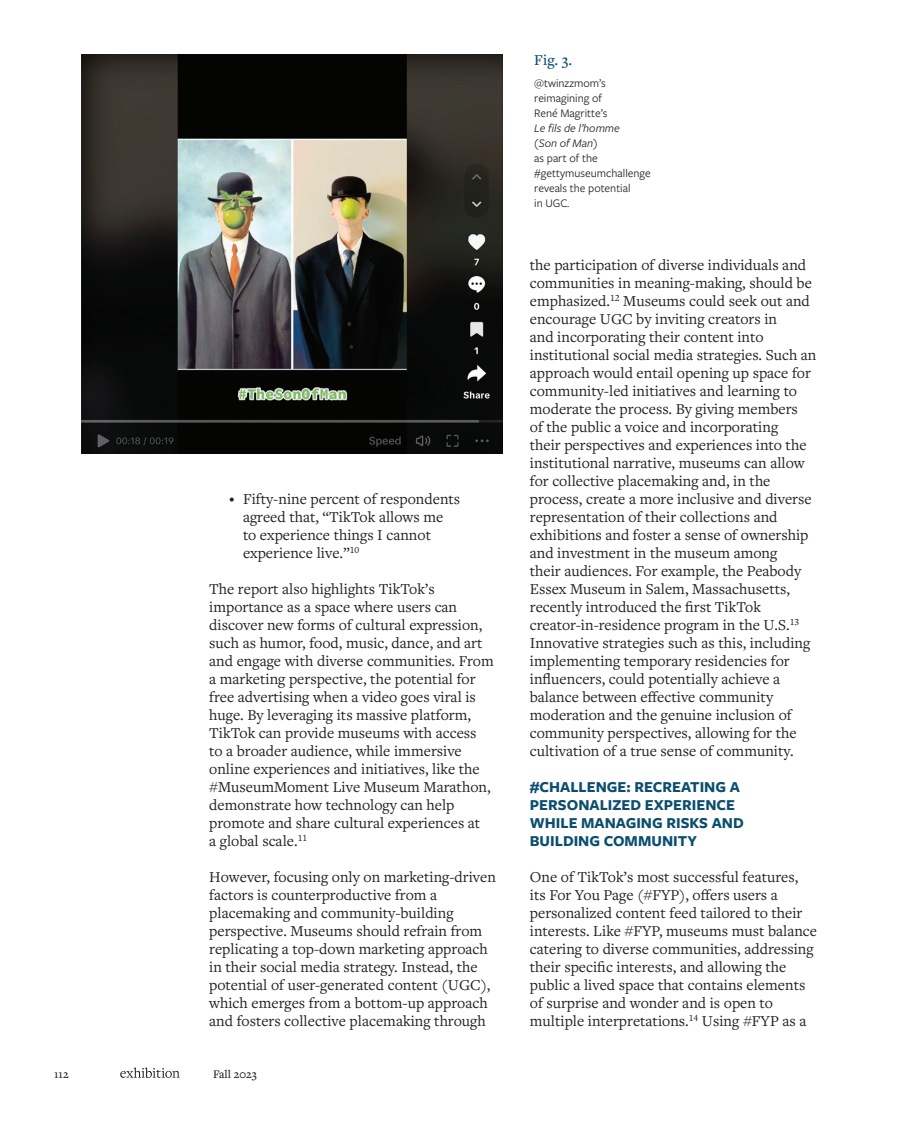
<style>
.page{position:relative;width:918px;height:1134px;background:#fff}
.page>*{position:absolute;margin:0;border:0;box-sizing:border-box;transform-origin:0 0}
.t1{font:15.75px/18px "Freight Text Pro";color:#231f20}
.t2{font:700 15.75px/18px "Freight Sans Pro";color:#0b4e6e}
.t3{font:500 15.75px "Freight Text Pro";color:#0b4e6e}
.t4{font:12px/15px "Freight Sans Pro";color:#231f20}
.t5{font:italic 12px/15px "Freight Sans Pro";color:#231f20}
.t6{font:500 12px "Freight Text Pro";color:#231f20}
.s1{font-size:10.5px}
</style>
<div class="page">
<svg style="left:120px;top:1067px;width:60px;height:11px"></svg>
<img style="left:81px;top:54px;width:422px;height:400px">
<p class="t1" style="left:243px;top:489px;width:219px;text-indent:-14px"><span class="s1">•</span> Fifty-nine percent of respondents agreed that, “TikTok allows me to experience things I cannot experience live.”<sup>10</sup></p>
<p class="t1" style="left:209px;top:579px;width:286px">The report also highlights TikTok’s importance as a space where users can discover new forms of cultural expression, such as humor, food, music, dance, and art and engage with diverse communities. From a marketing perspective, the potential for free advertising when a video goes viral is huge. By leveraging its massive platform, TikTok can provide museums with access to a broader audience, while immersive online experiences and initiatives, like the #MuseumMoment Live Museum Marathon, demonstrate how technology can help promote and share cultural experiences at<br>a global scale.<sup>11</sup></p>
<p class="t1" style="left:209px;top:867px;width:288px">However, focusing only on marketing-driven factors is counterproductive from a placemaking and community-building perspective. Museums should refrain from replicating a top-down marketing approach in their social media strategy. Instead, the potential of user-generated content (UGC), which emerges from a bottom-up approach and fosters collective placemaking through</p>
<p class="t6" style="left:54px;top:1066px;width:16px">112</p>
<p class="t6" style="left:213px;top:1066px;width:45px">Fall 2023</p>
<p class="t3" style="left:534px;top:49px;width:40px">Fig. 3.</p>
<p class="t4" style="left:534px;top:75px;width:75px">@twinzzmom’s reimagining of<br>René Magritte’s</p>
<p class="t5" style="left:534px;top:120px;width:87px">Le fils de l’homme (Son of Man)</p>
<p class="t4" style="left:534px;top:150px;width:118px">as part of the #gettymuseumchallenge reveals the potential<br>in UGC.</p>
<p class="t1" style="left:530px;top:255px;width:288px">the participation of diverse individuals and communities in meaning-making, should be emphasized.<sup>12</sup> Museums could seek out and encourage UGC by inviting creators in<br>and incorporating their content into institutional social media strategies. Such an approach would entail opening up space for community-led initiatives and learning to moderate the process. By giving members<br>of the public a voice and incorporating<br>their perspectives and experiences into the institutional narrative, museums can allow for collective placemaking and, in the process, create a more inclusive and diverse representation of their collections and exhibitions and foster a sense of ownership and investment in the museum among<br>their audiences. For example, the Peabody Essex Museum in Salem, Massachusetts, recently introduced the first TikTok creator-in-residence program in the U.S.<sup>13<br></sup>Innovative strategies such as this, including implementing temporary residencies for influencers, could potentially achieve a balance between effective community moderation and the genuine inclusion of community perspectives, allowing for the cultivation of a true sense of community.</p>
<p class="t2" style="left:530px;top:777px;width:215px">#CHALLENGE: RECREATING A<br>PERSONALIZED EXPERIENCE<br>WHILE MANAGING RISKS AND<br>BUILDING COMMUNITY</p>
<p class="t1" style="left:530px;top:867px;width:289px">One of TikTok’s most successful features, its For You Page (#FYP), offers users a personalized content feed tailored to their interests. Like #FYP, museums must balance catering to diverse communities, addressing their specific interests, and allowing the public a lived space that contains elements of surprise and wonder and is open to multiple interpretations.<sup>14</sup> Using #FYP as a</p>
</div>
